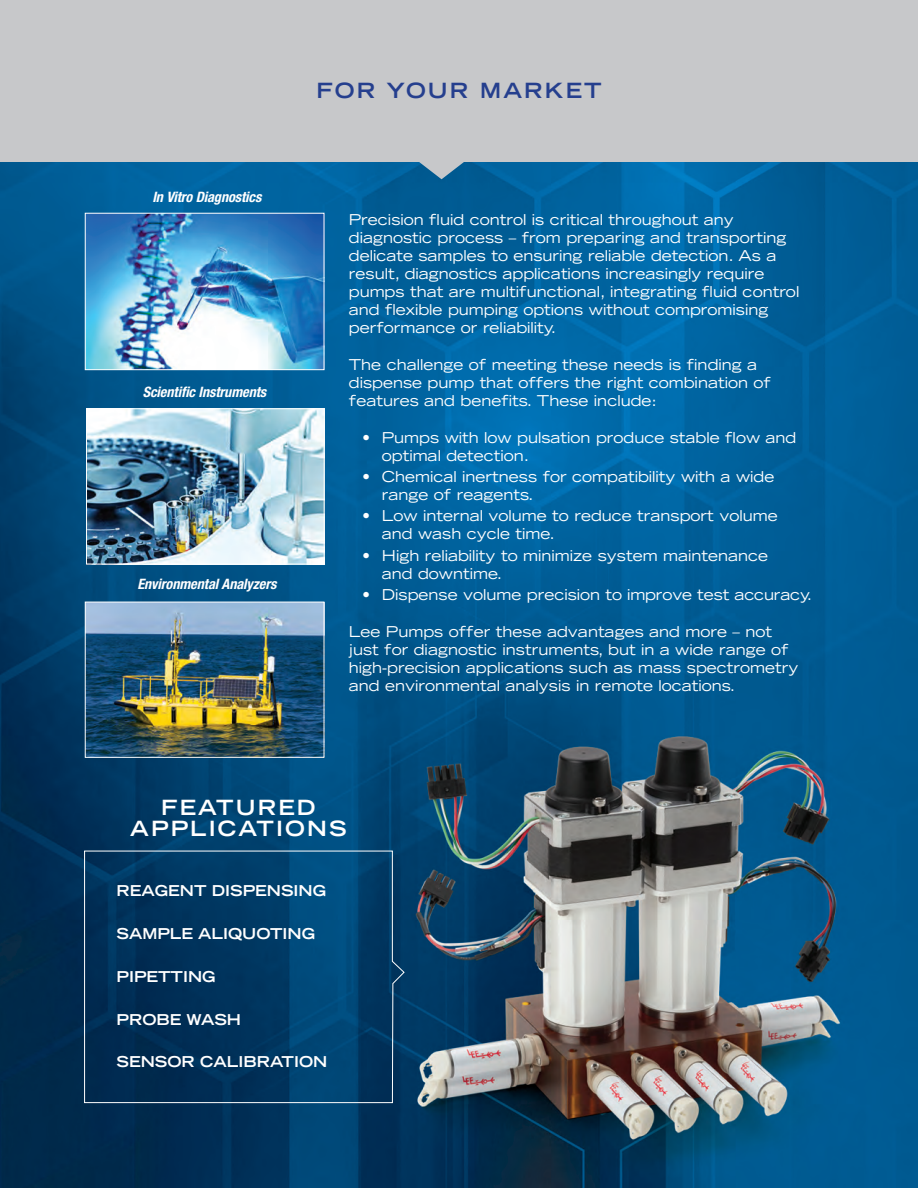
<style>
.page{position:relative;width:918px;height:1188px;background:#fff}
.page>*{position:absolute;margin:0;border:0;box-sizing:border-box;transform-origin:0 0}
.body{font:700 expanded 21px "Trade Gothic LH";letter-spacing:.1em;color:#fff}
.body-2{font:700 expanded 21px "Trade Gothic LH";letter-spacing:.1em;color:#253f8e}
.body-3{font:expanded 15px/18px "Trade Gothic LH";color:#fff}
.body-4{font:700 expanded 15px "Trade Gothic LH";color:#fff}
.body-5{font:italic 700 condensed 14.4px "Helvetica Neue";letter-spacing:-.005em;color:#fff}
</style>
<div class="page">
<img style="left:0;top:162px;width:918px;height:1026px">
<div style="left:0;top:0;width:918px;height:162px;background:#c7c8ca"></div>
<svg style="left:405px;top:151px;width:74px;height:28px;background:#739ab2"></svg>
<img style="left:87px;top:215px;width:235px;height:153px">
<div style="left:85px;top:213px;width:239px;height:157px;border:1px solid #fff"></div>
<img style="left:88px;top:410px;width:235px;height:152px">
<div style="left:86px;top:408px;width:239px;height:156px;border:1px solid #fff"></div>
<img style="left:87px;top:604px;width:235px;height:152px">
<div style="left:85px;top:602px;width:239px;height:156px;border:1px solid #fff"></div>
<svg style="left:84px;top:850px;width:321px;height:253px;background:#033a64"></svg>
<p class="body-5" style="left:152px;top:188px;width:111px">In Vitro Diagnostics</p>
<p class="body-5" style="left:143px;top:383px;width:125px">Scientific Instruments</p>
<p class="body-5" style="left:137px;top:575px;width:141px">Environmental Analyzers</p>
<p class="body-2" style="left:316px;top:77px;width:287px">FOR YOUR MARKET</p>
<p class="body-3" style="left:349px;top:210px;width:452px">Precision fluid control is critical throughout any diagnostic process – from preparing and transporting delicate samples to ensuring reliable detection. As a result, diagnostics applications increasingly require pumps that are multifunctional, integrating fluid control and flexible pumping options without compromising performance or reliability.</p>
<p class="body-3" style="left:349px;top:355px;width:424px">The challenge of meeting these needs is finding a dispense pump that offers the right combination of features and benefits. These include:</p>
<p class="body-3" style="left:382px;top:428px;width:416px;text-indent:-20px">• Pumps with low pulsation produce stable flow and optimal detection.</p>
<p class="body-3" style="left:382px;top:467px;width:394px;text-indent:-20px">• Chemical inertness for compatibility with a wide range of reagents.</p>
<p class="body-3" style="left:382px;top:507px;width:397px;text-indent:-20px">• Low internal volume to reduce transport volume and wash cycle time.</p>
<p class="body-3" style="left:382px;top:546px;width:388px;text-indent:-20px">• High reliability to minimize system maintenance and downtime.</p>
<p class="body-3" style="left:362px;top:585px;width:452px">• Dispense volume precision to improve test accuracy.</p>
<p class="body-3" style="left:349px;top:622px;width:451px">Lee Pumps offer these advantages and more – not just for diagnostic instruments, but in a wide range of high-precision applications such as mass spectrometry and environmental analysis in remote locations.</p>
<p class="body" style="left:161px;top:793px;width:156px">FEATURED</p>
<p class="body" style="left:130px;top:815px;width:218px">APPLICATIONS</p>
<p class="body-4" style="left:117px;top:881px;width:211px">REAGENT DISPENSING</p>
<p class="body-4" style="left:117px;top:924px;width:200px">SAMPLE ALIQUOTING</p>
<p class="body-4" style="left:117px;top:967px;width:101px">PIPETTING</p>
<p class="body-4" style="left:117px;top:1009px;width:126px">PROBE WASH</p>
<p class="body-4" style="left:117px;top:1052px;width:212px">SENSOR CALIBRATION</p>
</div>
